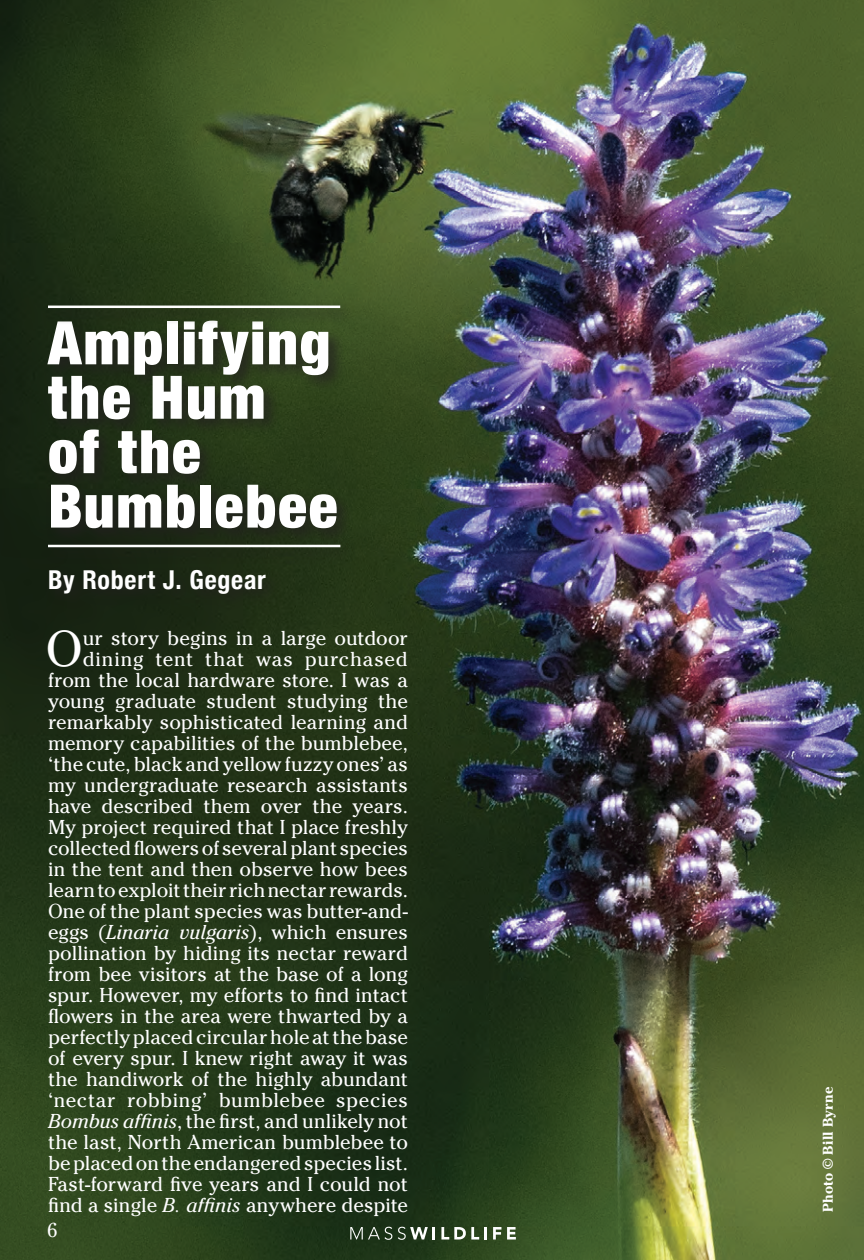
<style>
.page{position:relative;width:864px;height:1260px;background:#fff}
.page>*{position:absolute;margin:0;border:0;box-sizing:border-box;transform-origin:0 0}
.t1{font:900 condensed 60px/54.4px "Helvetica Neue";letter-spacing:.025em;color:#fff}
.t2{font:49.8px "Cheltenham";color:#fff}
.t3{font:700 condensed 26px "Helvetica Neue";letter-spacing:.03em;color:#fff}
.t4{font:20px/21px "Cheltenham";color:#fff;text-align:right}
.t5{font:700 14px "Cheltenham";letter-spacing:.01em;color:#fff}
.s1{font-style:italic}
</style>
<div class="page">
<img style="left:0;top:0;width:864px;height:1260px">
<div style="left:43px;top:317px;width:311px;height:228px;background:#231f20;opacity:.75"></div>
<div style="left:45px;top:566px;width:237px;height:44px;background:#1b2514"></div>
<svg style="left:350px;top:1227px;width:85px;height:13px"></svg>
<svg style="left:441px;top:1227px;width:46px;height:13px"></svg>
<svg style="left:493px;top:1227px;width:23px;height:13px"></svg>
<div style="left:44px;top:301px;width:313px;height:24px;background:#231f20;opacity:.75"></div>
<hr style="left:48px;top:306px;width:292px;height:2px;background:#fff">
<div style="left:44px;top:540px;width:313px;height:25px;background:#231f20;opacity:.75"></div>
<hr style="left:48px;top:545px;width:292px;height:2px;background:#fff">
<h1 class="t1" style="left:48px;top:312px;width:291px">Amplifying the Hum<br>of the<br>Bumblebee</h1>
<h3 class="t3" style="left:48px;top:558px;width:219px">By Robert J. Gegear</h3>
<h2 class="t2" style="left:46px;top:620px;width:38px">O</h2>
<p class="t4" style="left:48px;top:628px;width:362px">ur story begins in a large outdoor dining tent that was purchased from the local hardware store. I was a young graduate student studying the remarkably sophisticated learning and memory capabilities of the bumblebee, ‘the cute, black and yellow fuzzy ones’ as my undergraduate research assistants have described them over the years.<br>My project required that I place freshly collected flowers of several plant species in the tent and then observe how bees learn to exploit their rich nectar rewards.<br>One of the plant species was butter-and&shy;eggs (<span class="s1">Linaria vulgaris</span>), which ensures pollination by hiding its nectar reward from bee visitors at the base of a long spur. However, my efforts to find intact flowers in the area were thwarted by a perfectly placed circular hole at the base of every spur. I knew right away it was the handiwork of the highly abundant ‘nectar robbing’ bumblebee species <span class="s1">Bombus affinis</span>, the first, and unlikely not the last, North American bumblebee to be placed on the endangered species list.<br>Fast-forward five years and I could not find a single <span class="s1">B. affinis</span> anywhere despite</p>
<p class="t4" style="left:47px;top:1220px;width:12px">6</p>
<p class="t5" style="left:820px;top:1212px;width:127px;rotate:-90deg">Photo © Bill Byrne</p>
</div>
